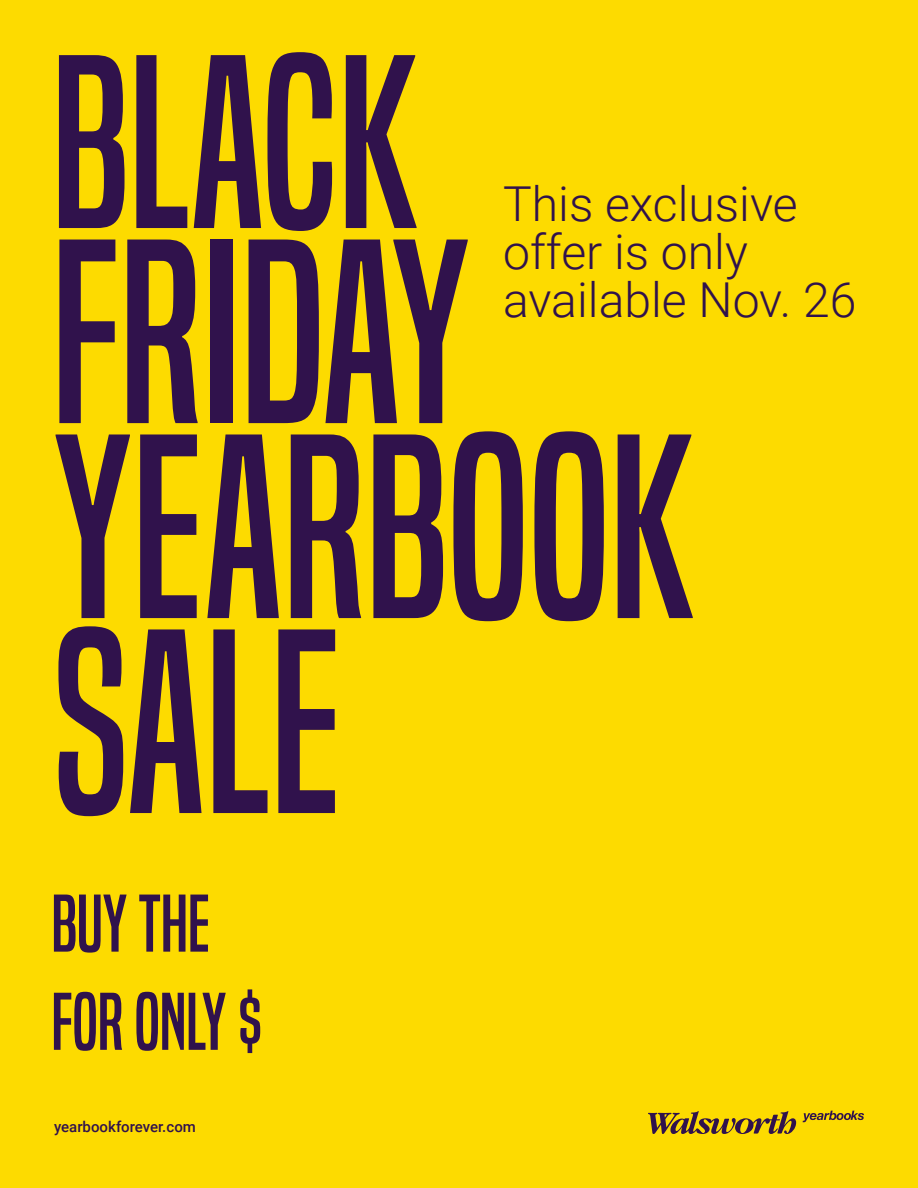
<style>
.page{position:relative;width:918px;height:1188px;background:#fddb00}
.page>*{position:absolute;margin:0;border:0;box-sizing:border-box;transform-origin:0 0}
.t1{font:242.55px/195px "Built Rg";color:#30124c}
.t2{font:228.45px "Built Rg";color:#30124c}
.t3{font:75.45px/98.2px "Built Rg";color:#30124c}
.t4{font:300 48.15px/48.2px "Roboto";color:#30124c}
.t5{font:500 15px "Roboto";color:#30124c}
</style>
<div class="page">
<svg style="left:648px;top:1111px;width:216px;height:23px"></svg>
<h2 class="t2" style="left:51px;top:8px;width:370px">BLACK</h2>
<h1 class="t1" style="left:51px;top:238px;width:646px">FRIDAY<br>YEARBOOK<br>SALE</h1>
<p class="t4" style="left:503px;top:178px;width:355px">This exclusive offer is only available Nov. 26</p>
<h3 class="t3" style="left:51px;top:875px;width:213px">BUY THE<br>FOR ONLY $</h3>
<p class="t5" style="left:54px;top:1116px;width:143px">yearbookforever.com</p>
</div>
